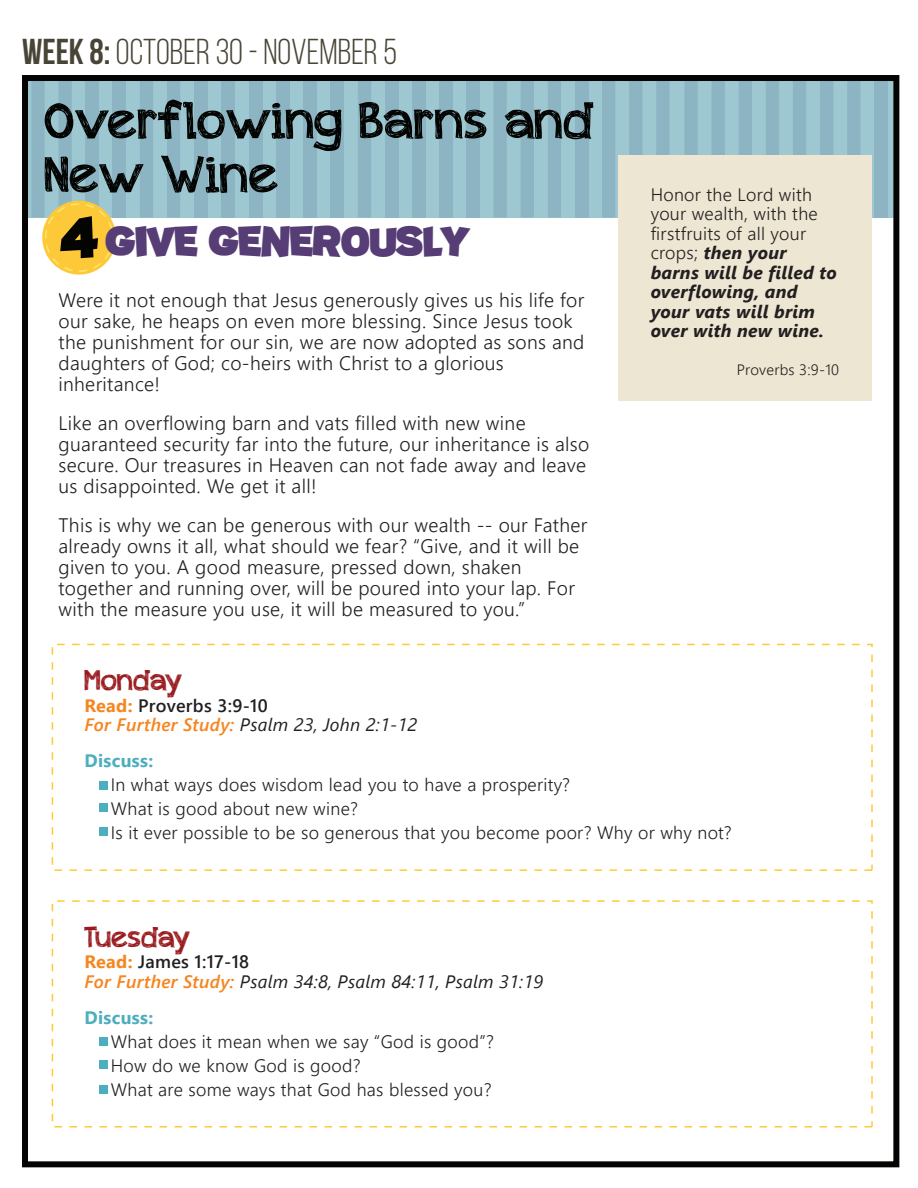
<style>
.page{position:relative;width:918px;height:1188px;background:#fff}
.page>*{position:absolute;margin:0;border:0;box-sizing:border-box;transform-origin:0 0}
.t1{font:51px/54px "appleberry";color:#040503}
.t2{font:900 45.9px "Potato sans";color:#573d75}
.t3{font:36px "Bebas Neue";color:#484537}
.t4{font:28.5px "appleberry";color:#991a1e}
.t5{font:300 19.5px/21px "Segoe UI";letter-spacing:.015em;color:#231f20}
.t6{font:300 18px/24px "Segoe UI";letter-spacing:.015em;color:#231f20}
.t7{font:italic 700 18px/19.5px "Segoe UI";letter-spacing:.015em;color:#231f20}
.t8{font:italic 18px/19.5px "Segoe UI";letter-spacing:.015em;color:#231f20}
.t9{font:700 18px "Segoe UI";letter-spacing:.015em;color:#4daebe}
.t10{font:300 15px "Segoe UI";letter-spacing:.015em;color:#231f20}
.s1{font-weight:700}
.s2{font-size:64.05px;color:#040503}
.s3{font-weight:300;font-style:normal}
.s4{font-weight:700;font-style:normal;color:#f58620}
.s5{font-weight:600;font-style:normal}
.s6{font-weight:600;color:#f58620}
</style>
<div class="page">
<div style="left:26px;top:78px;width:870px;height:140px;background:#9dc7d1"></div>
<div style="left:31px;top:78px;width:14px;height:140px;background:#8cb4c3"></div>
<div style="left:59px;top:78px;width:13px;height:140px;background:#8cb4c3"></div>
<div style="left:86px;top:78px;width:13px;height:140px;background:#8cb4c3"></div>
<div style="left:113px;top:78px;width:13px;height:140px;background:#8cb4c3"></div>
<div style="left:140px;top:78px;width:13px;height:140px;background:#8cb4c3"></div>
<div style="left:167px;top:78px;width:13px;height:140px;background:#8cb4c3"></div>
<div style="left:194px;top:78px;width:13px;height:140px;background:#8cb4c3"></div>
<div style="left:221px;top:78px;width:13px;height:140px;background:#8cb4c3"></div>
<div style="left:249px;top:78px;width:14px;height:140px;background:#8cb4c3"></div>
<div style="left:277px;top:78px;width:13px;height:140px;background:#8cb4c3"></div>
<div style="left:304px;top:78px;width:13px;height:140px;background:#8cb4c3"></div>
<div style="left:331px;top:78px;width:13px;height:140px;background:#8cb4c3"></div>
<div style="left:358px;top:78px;width:13px;height:140px;background:#8cb4c3"></div>
<div style="left:385px;top:78px;width:13px;height:140px;background:#8cb4c3"></div>
<div style="left:412px;top:78px;width:13px;height:140px;background:#8cb4c3"></div>
<div style="left:439px;top:78px;width:14px;height:140px;background:#8cb4c3"></div>
<div style="left:466px;top:78px;width:14px;height:140px;background:#8cb4c3"></div>
<div style="left:494px;top:78px;width:13px;height:140px;background:#8cb4c3"></div>
<div style="left:521px;top:78px;width:13px;height:140px;background:#8cb4c3"></div>
<div style="left:548px;top:78px;width:13px;height:140px;background:#8cb4c3"></div>
<div style="left:575px;top:78px;width:13px;height:140px;background:#8cb4c3"></div>
<div style="left:602px;top:78px;width:13px;height:140px;background:#8cb4c3"></div>
<div style="left:629px;top:78px;width:13px;height:140px;background:#8cb4c3"></div>
<div style="left:656px;top:78px;width:14px;height:140px;background:#8cb4c3"></div>
<div style="left:684px;top:78px;width:14px;height:140px;background:#8cb4c3"></div>
<div style="left:712px;top:78px;width:13px;height:140px;background:#8cb4c3"></div>
<div style="left:739px;top:78px;width:13px;height:140px;background:#8cb4c3"></div>
<div style="left:766px;top:78px;width:13px;height:140px;background:#8cb4c3"></div>
<div style="left:793px;top:78px;width:13px;height:140px;background:#8cb4c3"></div>
<div style="left:820px;top:78px;width:13px;height:140px;background:#8cb4c3"></div>
<div style="left:847px;top:78px;width:13px;height:140px;background:#8cb4c3"></div>
<div style="left:874px;top:78px;width:14px;height:140px;background:#8cb4c3"></div>
<div style="left:100px;top:781px;width:8px;height:8px;background:#4daebe"></div>
<div style="left:100px;top:803px;width:8px;height:9px;background:#4daebe"></div>
<div style="left:100px;top:827px;width:8px;height:9px;background:#4daebe"></div>
<div style="left:52px;top:644px;width:821px;height:227px;border:2px dashed #fec939"></div>
<div style="left:100px;top:1037px;width:8px;height:9px;background:#4daebe"></div>
<div style="left:100px;top:1060px;width:8px;height:8px;background:#4daebe"></div>
<div style="left:100px;top:1085px;width:8px;height:9px;background:#4daebe"></div>
<div style="left:52px;top:900px;width:821px;height:228px;border:2px dashed #fec939"></div>
<div style="left:22px;top:75px;width:877px;height:1092px;border:6px solid #040503"></div>
<div style="left:42px;top:201px;width:74px;height:74px;background:#fec939;border-radius:50%"></div>
<div style="left:45px;top:203px;width:68px;height:69px;border:2px dashed #fbe76b;border-radius:50%"></div>
<div style="left:618px;top:156px;width:254px;height:245px;background:#ede6d3"></div>
<h3 class="t3" style="left:22px;top:32px;width:376px"><span class="s1">Week 8:</span>OCTOBER 30 - NOVEMBER 5</h3>
<h1 class="t1" style="left:45px;top:98px;width:550px">Overflowing Barns and<br>New Wine</h1>
<h2 class="t2" style="left:61px;top:223px;width:410px"><span class="s2">4</span> GIVE GENEROUSLY</h2>
<p class="t5" style="left:59px;top:288px;width:527px">Were it not enough that Jesus generously gives us his life for our sake, he heaps on even more blessing. Since Jesus took the punishment for our sin, we are now adopted as sons and daughters of God; co-heirs with Christ to a glorious inheritance!</p>
<p class="t5" style="left:59px;top:411px;width:532px">Like an overflowing barn and vats filled with new wine guaranteed security far into the future, our inheritance is also secure. Our treasures in Heaven can not fade away and leave us disappointed. We get it all!</p>
<p class="t5" style="left:59px;top:513px;width:530px">This is why we can be generous with our wealth -- our Father already owns it all, what should we fear? “Give, and it will be given to you. A good measure, pressed down, shaken together and running over, will be poured into your lap. For with the measure you use, it will be measured to you.”</p>
<p class="t7" style="left:651px;top:182px;width:188px"><span class="s3">Honor the Lord with your wealth, with the firstfruits of all your crops;</span> then your barns will be filled to overflowing, and your vats will brim over with new wine.</p>
<p class="t10" style="left:737px;top:355px;width:104px">Proverbs 3:9-10</p>
<h3 class="t4" style="left:85px;top:669px;width:99px">Monday</h3>
<p class="t8" style="left:85px;top:693px;width:334px"><span class="s4">Read:</span> <span class="s5">Proverbs 3:9-10<br></span><span class="s6">For Further Study:</span> Psalm 23, John 2:1-12</p>
<p class="t9" style="left:85px;top:744px;width:70px">Discuss:</p>
<p class="t6" style="left:111px;top:771px;width:623px">In what ways does wisdom lead you to have a prosperity?<br>What is good about new wine?<br>Is it ever possible to be so generous that you become poor? Why or why not?</p>
<h3 class="t4" style="left:85px;top:925px;width:107px">Tuesday</h3>
<p class="t8" style="left:85px;top:949px;width:460px"><span class="s4">Read:</span> <span class="s5">James 1:17-18<br></span><span class="s6">For Further Study:</span> Psalm 34:8, Psalm 84:11, Psalm 31:19</p>
<p class="t9" style="left:85px;top:1000px;width:70px">Discuss:</p>
<p class="t6" style="left:111px;top:1028px;width:385px">What does it mean when we say “God is good”?<br>How do we know God is good?<br>What are some ways that God has blessed you?</p>
</div>
